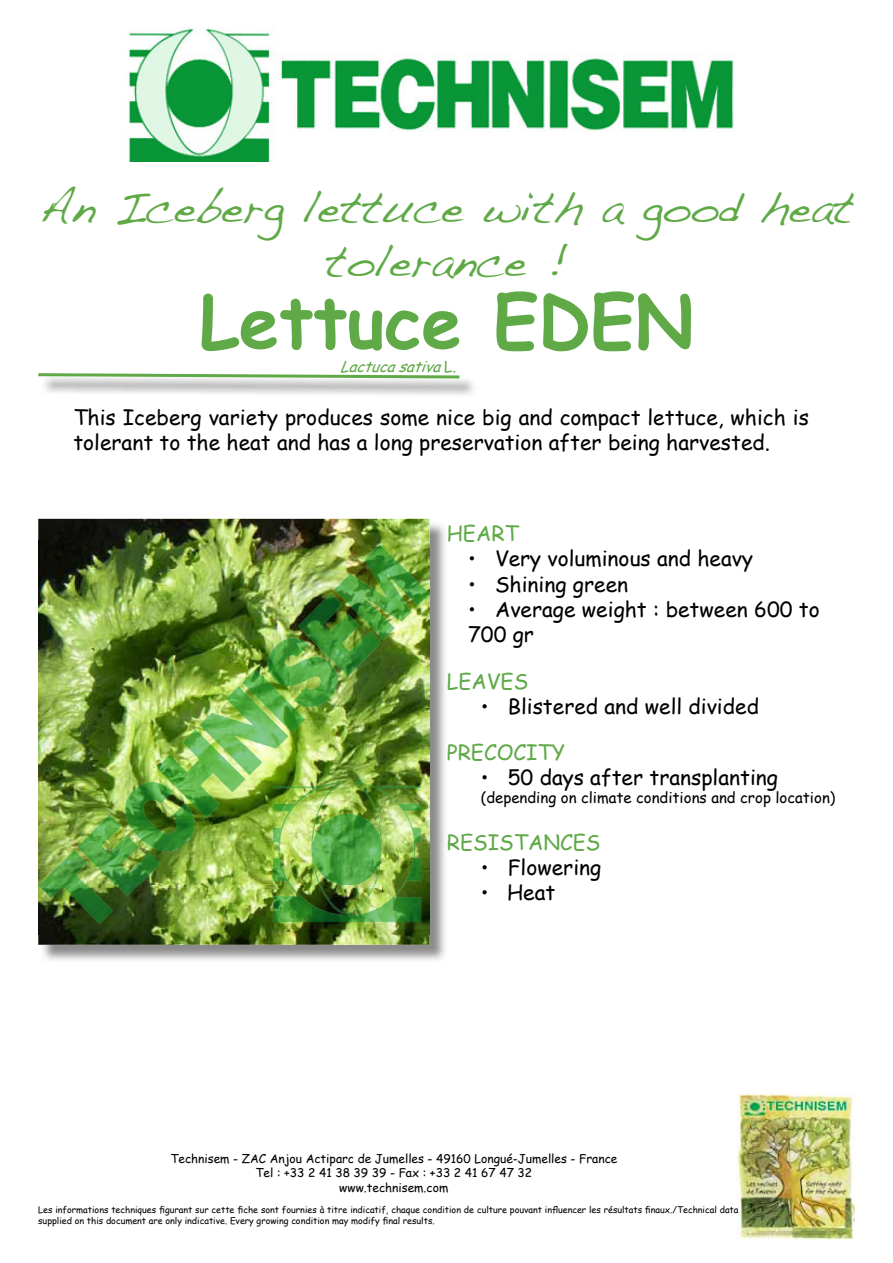
<style>
.page{position:relative;width:893px;height:1263px;background:#fff}
.page>*{position:absolute;margin:0;border:0;box-sizing:border-box;transform-origin:0 0}
.t1{font:700 72px "Comic Sans MS";color:#5fa947}
.t2{font:45px/54px "Handwriting Dakota";color:#5fa947;text-align:center}
.t3{font:21px/25.2px "Comic Sans MS";color:#000}
.t4{font:21px "Comic Sans MS";color:#5fa947}
.t5{font:15px "Comic Sans MS";color:#000}
.t6{font:italic 15px "Comic Sans MS";color:#5fa947}
.t7{font:12px/14.4px "Comic Sans MS";color:#000;text-align:center}
.t8{font:9px/10.8px "Comic Sans MS";color:#000}
.s1{font-style:normal}
</style>
<div class="page">
<img style="left:129px;top:28px;width:605px;height:134px">
<img style="left:737px;top:1094px;width:118px;height:146px">
<svg style="left:38px;top:373px;width:424px;height:7px"></svg>
<img style="left:43px;top:521px;width:402px;height:440px">
<img style="left:38px;top:519px;width:391px;height:426px">
<img style="left:38px;top:541px;width:397px;height:394px">
<h2 class="t2" style="left:39px;top:180px;width:816px">An Iceberg lettuce with a good heat tolerance !</h2>
<h1 class="t1" style="left:199px;top:268px;width:496px">Lettuce EDEN</h1>
<p class="t6" style="left:340px;top:355px;width:118px">Lactucasativa<span class="s1">L .</span></p>
<p class="t3" style="left:73px;top:404px;width:737px">This Iceberg variety produces some nice big and compact lettuce, which is tolerant to the heat and has a long preservation after being harvested.</p>
<p class="t4" style="left:447px;top:518px;width:74px">HEART</p>
<p class="t3" style="left:468px;top:546px;width:286px">• Very voluminous and heavy</p>
<p class="t3" style="left:468px;top:571px;width:162px">• Shining green</p>
<p class="t3" style="left:468px;top:596px;width:353px">• Average weight : between 600 to<br>700 gr</p>
<p class="t4" style="left:447px;top:665px;width:83px">LEAVES</p>
<p class="t3" style="left:481px;top:693px;width:280px">• Blistered and well divided</p>
<p class="t4" style="left:447px;top:737px;width:120px">PRECOCITY</p>
<p class="t3" style="left:481px;top:764px;width:299px">• 50 days after transplanting</p>
<p class="t5" style="left:481px;top:787px;width:356px">(depending on climate conditions and crop location)</p>
<p class="t4" style="left:447px;top:827px;width:155px">RESISTANCES</p>
<p class="t3" style="left:481px;top:854px;width:122px">• Flowering</p>
<p class="t3" style="left:481px;top:879px;width:76px">• Heat</p>
<p class="t7" style="left:170px;top:1151px;width:449px">Technisem - ZAC Anjou Actiparc de Jumelles - 49160 Longué-Jumelles - France<br>Tel : +33 2 41 38 39 39 - Fax : +33 2 41 67 47 32<br>www.technisem.com</p>
<p class="t8" style="left:38px;top:1204px;width:702px">Les informations techniques figurant sur cette fiche sont fournies à titre indicatif, chaque condition de culture pouvant influencer les résultats finaux./Technical data supplied on this document are only indicative. Every growing condition may modify final results.</p>
</div>
